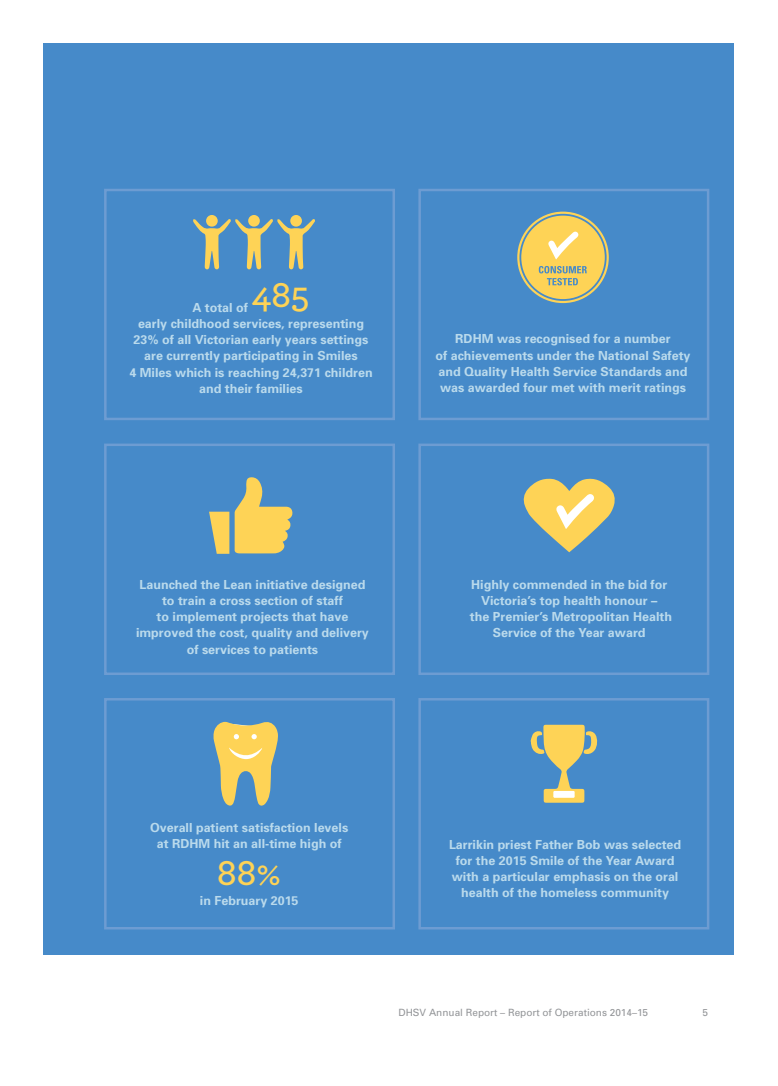
<style>
.page{position:relative;width:778px;height:1086px;background:#fff}
.page>*{position:absolute;margin:0;border:0;box-sizing:border-box;transform-origin:0 0}
.t1{font:600 37.5px "Archer";color:#fed356}
.t2{font:700 12.5px/16.2px "Univers";color:#badaec;text-align:center}
.t3{font:10px "Univers";color:#939598}
</style>
<div class="page">
<div style="left:43px;top:43px;width:691px;height:911px;background:#468ac9"></div>
<div style="left:104px;top:698px;width:291px;height:231px;border:2px solid #6d9cd2"></div>
<div style="left:104px;top:443px;width:291px;height:232px;border:2px solid #6d9cd2"></div>
<div style="left:104px;top:189px;width:291px;height:231px;border:2px solid #6d9cd2"></div>
<div style="left:418px;top:698px;width:291px;height:231px;border:2px solid #6d9cd2"></div>
<div style="left:418px;top:443px;width:291px;height:232px;border:2px solid #6d9cd2"></div>
<div style="left:418px;top:189px;width:291px;height:231px;border:2px solid #6d9cd2"></div>
<svg style="left:209px;top:477px;width:84px;height:77px"></svg>
<div style="left:206px;top:215px;width:12px;height:12px;background:#fed356;border-radius:50%"></div>
<div style="left:248px;top:215px;width:12px;height:12px;background:#fed356;border-radius:50%"></div>
<svg style="left:193px;top:219px;width:122px;height:50px"></svg>
<div style="left:290px;top:215px;width:12px;height:12px;background:#fed356;border-radius:50%"></div>
<svg style="left:523px;top:478px;width:92px;height:74px"></svg>
<svg style="left:530px;top:725px;width:68px;height:78px"></svg>
<svg style="left:213px;top:721px;width:65px;height:85px"></svg>
<svg style="left:517px;top:212px;width:91px;height:91px"></svg>
<p class="t1" style="left:251px;top:266px;width:60px">485</p>
<p class="t2" style="left:129px;top:315px;width:245px">early childhood services, representing 23% of all Victorian early years settings are currently participating in Smiles<br>4 Miles which is reaching 24,371 children and their families</p>
<p class="t2" style="left:192px;top:299px;width:57px">A total of</p>
<p class="t2" style="left:435px;top:330px;width:256px">RDHM was recognised for a number<br>of achievements under the National Safety and Quality Health Service Standards and was awarded four met with merit ratings</p>
<p class="t2" style="left:136px;top:576px;width:234px">Launched the Lean initiative designed to train a cross section of staff<br>to implement projects that have improved the cost, quality and delivery of services to patients</p>
<p class="t2" style="left:470px;top:576px;width:203px">Highly commended in the bid for<br>Victoria’s top health honour –<br>the Premier’s Metropolitan Health<br>Service of the Year award</p>
<p class="t2" style="left:150px;top:819px;width:199px">Overall patient satisfaction levels at RDHM hit an all-time high of</p>
<p class="t1" style="left:217px;top:844px;width:66px">88%</p>
<p class="t2" style="left:200px;top:892px;width:100px">in February 2015</p>
<p class="t2" style="left:449px;top:835px;width:234px">Larrikin priest Father Bob was selected for the 2015 Smile of the Year Award with a particular emphasis on the oral health of the homeless community</p>
<p class="t3" style="left:398px;top:1006px;width:251px">DHSV Annual Report – Report of Operations 2014–15</p>
<p class="t3" style="left:702px;top:1006px;width:7px">5</p>
</div>
